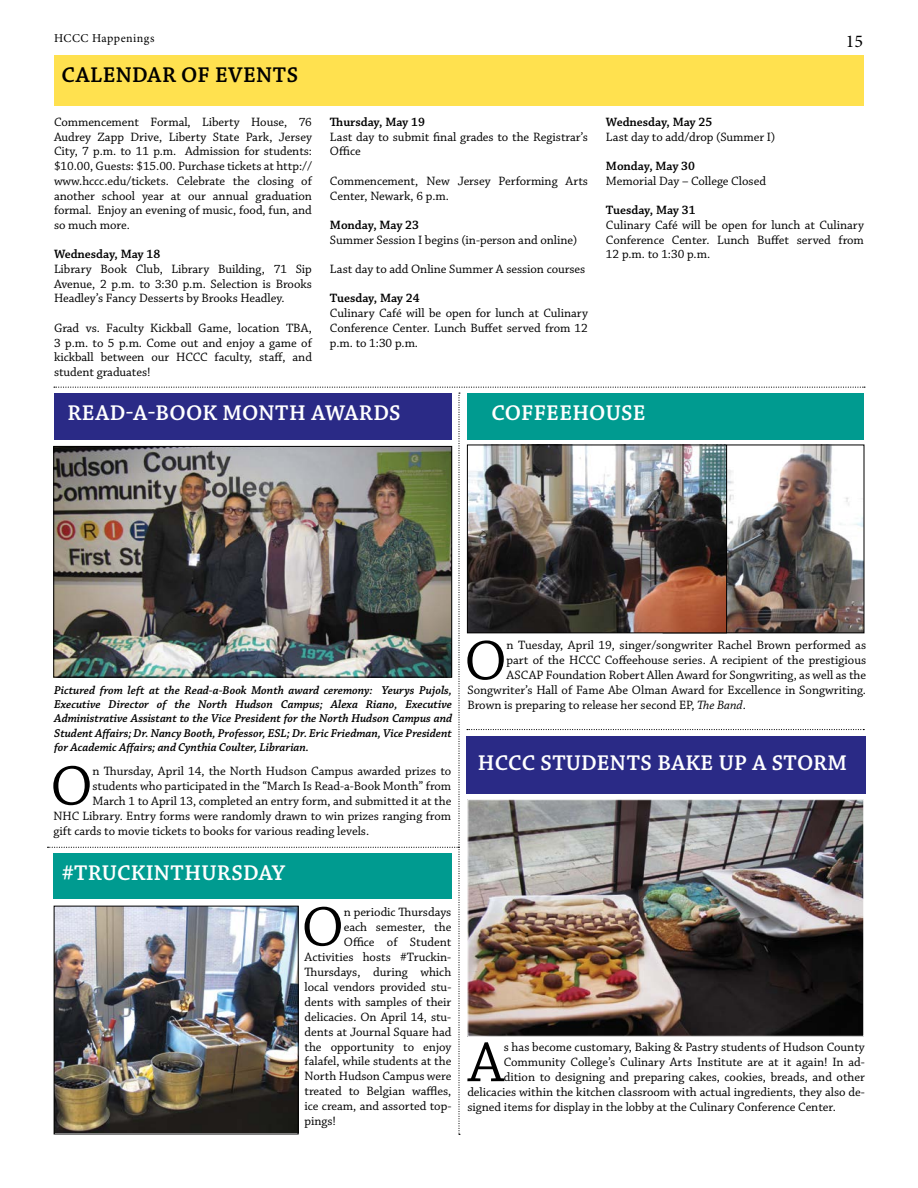
<style>
.page{position:relative;width:918px;height:1188px;background:#fff}
.page>*{position:absolute;margin:0;border:0;box-sizing:border-box;transform-origin:0 0}
.t1{font:58.95px "Chaparral Pro";color:#000}
.t2{font:600 22.5px "Chaparral Pro";letter-spacing:.01em;color:#fff}
.t3{font:600 22.5px "Chaparral Pro";letter-spacing:.02em;color:#000}
.t4{font:18px "Minion Pro";color:#000}
.t5{font:12.75px/14.7px "Chaparral Pro";letter-spacing:-.005em;color:#000;text-align:justify}
.t6{font:600 12.75px "Chaparral Pro";letter-spacing:-.005em;color:#000}
.t7{font:italic 600 12px/14.4px "Chaparral Pro";color:#000;text-align:justify}
.t8{font:12px "Minion Pro";letter-spacing:.04em;color:#000}
.s1{font-style:italic}
</style>
<div class="page">
<div style="left:54px;top:55px;width:810px;height:51px;background:#ffe14f"></div>
<img style="left:48px;top:387px;width:817px;height:748px">
<div style="left:466px;top:736px;width:400px;height:58px;background:#2a2a86"></div>
<p class="t8" style="left:54px;top:31px;width:102px">HCCC Happenings</p>
<h3 class="t4" style="left:846px;top:30px;width:19px">15</h3>
<h2 class="t3" style="left:62px;top:62px;width:238px">CALENDAR OF EVENTS</h2>
<p class="t5" style="left:54px;top:115px;width:260px">Commencement Formal, Liberty House, 76<br>Audrey Zapp Drive, Liberty State Park, Jersey City, 7 p.m. to 11 p.m. Admission for students: $10.00, Guests: $15.00. Purchase tickets at http:// www.hccc.edu/tickets. Celebrate the closing of another school year at our annual graduation formal. Enjoy an evening of music, food, fun, and so much more.</p>
<p class="t6" style="left:54px;top:247px;width:108px">Wednesday, May 18</p>
<p class="t5" style="left:54px;top:262px;width:259px">Library Book Club, Library Building, 71 Sip Avenue, 2 p.m. to 3:30 p.m. Selection is Brooks Headley’s Fancy Desserts by Brooks Headley.</p>
<p class="t5" style="left:54px;top:321px;width:259px">Grad vs. Faculty Kickball Game, location TBA, 3 p.m. to 5 p.m. Come out and enjoy a game of kickball between our HCCC faculty, staff, and student graduates!</p>
<p class="t6" style="left:330px;top:115px;width:96px">Thursday, May 19</p>
<p class="t5" style="left:330px;top:130px;width:259px">Last day to submit final grades to the Registrar’s<br>Office</p>
<p class="t5" style="left:330px;top:174px;width:260px">Commencement, New Jersey Performing Arts<br>Center, Newark, 6 p.m.</p>
<p class="t6" style="left:330px;top:218px;width:91px">Monday, May 23</p>
<p class="t5" style="left:330px;top:233px;width:249px">Summer Session I begins (in-person and online)</p>
<p class="t5" style="left:330px;top:262px;width:257px">Last day to add Online Summer A session courses</p>
<p class="t6" style="left:330px;top:291px;width:91px">Tuesday, May 24</p>
<p class="t5" style="left:330px;top:306px;width:260px">Culinary Café will be open for lunch at Culinary Conference Center. Lunch Buffet served from 12 p.m. to 1:30 p.m.</p>
<p class="t6" style="left:606px;top:115px;width:108px">Wednesday, May 25</p>
<p class="t5" style="left:606px;top:130px;width:171px">Last day to add/drop (Summer I)</p>
<p class="t6" style="left:606px;top:159px;width:91px">Monday, May 30</p>
<p class="t5" style="left:606px;top:174px;width:162px">Memorial Day – College Closed</p>
<p class="t6" style="left:606px;top:203px;width:91px">Tuesday, May 31</p>
<p class="t5" style="left:606px;top:218px;width:260px">Culinary Café will be open for lunch at Culinary Conference Center. Lunch Buffet served from 12 p.m. to 1:30 p.m.</p>
<h2 class="t2" style="left:68px;top:400px;width:335px">READ-A-BOOK MONTH AWARDS</h2>
<h2 class="t2" style="left:491px;top:400px;width:156px">COFFEEHOUSE</h2>
<p class="t7" style="left:54px;top:683px;width:400px">Pictured from left at the Read-a-Book Month award ceremony: Yeurys Pujols, Executive Director of the North Hudson Campus; Alexa Riano, Executive Administrative Assistant to the Vice President for the North Hudson Campus and Student Affairs; Dr. Nancy Booth, Professor, ESL; Dr. Eric Friedman, Vice President for Academic Affairs; and Cynthia Coulter, Librarian.</p>
<h1 class="t1" style="left:50px;top:753px;width:44px">O</h1>
<p class="t5" style="left:93px;top:764px;width:360px">n Thursday, April 14, the North Hudson Campus awarded prizes to</p>
<p class="t5" style="left:93px;top:779px;width:360px">students who participated in the “March Is Read-a-Book Month” from</p>
<p class="t5" style="left:93px;top:794px;width:360px">March 1 to April 13, completed an entry form, and submitted it at the</p>
<p class="t5" style="left:53px;top:809px;width:399px">NHC Library. Entry forms were randomly drawn to win prizes ranging from</p>
<p class="t5" style="left:53px;top:824px;width:317px">gift cards to movie tickets to books for various reading levels.</p>
<h2 class="t2" style="left:62px;top:860px;width:225px">#TRUCKINTHURSDAY</h2>
<h1 class="t1" style="left:302px;top:894px;width:44px">O</h1>
<p class="t5" style="left:344px;top:905px;width:109px">n periodic Thursdays</p>
<p class="t5" style="left:344px;top:920px;width:109px">each semester, the</p>
<p class="t5" style="left:344px;top:935px;width:109px">Office of Student</p>
<p class="t5" style="left:305px;top:950px;width:148px">Activities hosts #Truckin-</p>
<p class="t5" style="left:305px;top:965px;width:148px">Thursdays, during which</p>
<p class="t5" style="left:305px;top:980px;width:148px">local vendors provided stu-</p>
<p class="t5" style="left:305px;top:995px;width:148px">dents with samples of their</p>
<p class="t5" style="left:305px;top:1010px;width:148px">delicacies. On April 14, stu-</p>
<p class="t5" style="left:305px;top:1025px;width:148px">dents at Journal Square had</p>
<p class="t5" style="left:305px;top:1040px;width:148px">the opportunity to enjoy</p>
<p class="t5" style="left:305px;top:1055px;width:148px">falafel, while students at the</p>
<p class="t5" style="left:305px;top:1070px;width:148px">North Hudson Campus were</p>
<p class="t5" style="left:305px;top:1085px;width:148px">treated to Belgian waffles,</p>
<p class="t5" style="left:305px;top:1100px;width:148px">ice cream, and assorted top-</p>
<p class="t5" style="left:305px;top:1115px;width:33px">pings!</p>
<h1 class="t1" style="left:464px;top:628px;width:44px">O</h1>
<p class="t5" style="left:507px;top:638px;width:361px">n Tuesday, April 19, singer/songwriter Rachel Brown performed as</p>
<p class="t5" style="left:507px;top:653px;width:361px">part of the HCCC Coffeehouse series. A recipient of the prestigious</p>
<p class="t5" style="left:507px;top:668px;width:361px">ASCAP Foundation Robert Allen Award for Songwriting, as well as the</p>
<p class="t5" style="left:467px;top:683px;width:400px">Songwriter’s Hall of Fame Abe Olman Award for Excellence in Songwriting.</p>
<p class="t5" style="left:467px;top:698px;width:280px">Brown is preparing to release her second EP, <span class="s1">The Band</span>.</p>
<h2 class="t2" style="left:478px;top:750px;width:371px">HCCC STUDENTS BAKE UP A STORM</h2>
<h1 class="t1" style="left:468px;top:1030px;width:37px">A</h1>
<p class="t5" style="left:504px;top:1040px;width:363px">s has become customary, Baking &amp; Pastry students of Hudson County</p>
<p class="t5" style="left:504px;top:1055px;width:363px">Community College’s Culinary Arts Institute are at it again! In ad-</p>
<p class="t5" style="left:504px;top:1070px;width:363px">dition to designing and preparing cakes, cookies, breads, and other</p>
<p class="t5" style="left:467px;top:1085px;width:399px">delicacies within the kitchen classroom with actual ingredients, they also de-</p>
<p class="t5" style="left:467px;top:1100px;width:370px">signed items for display in the lobby at the Culinary Conference Center.</p>
</div>
